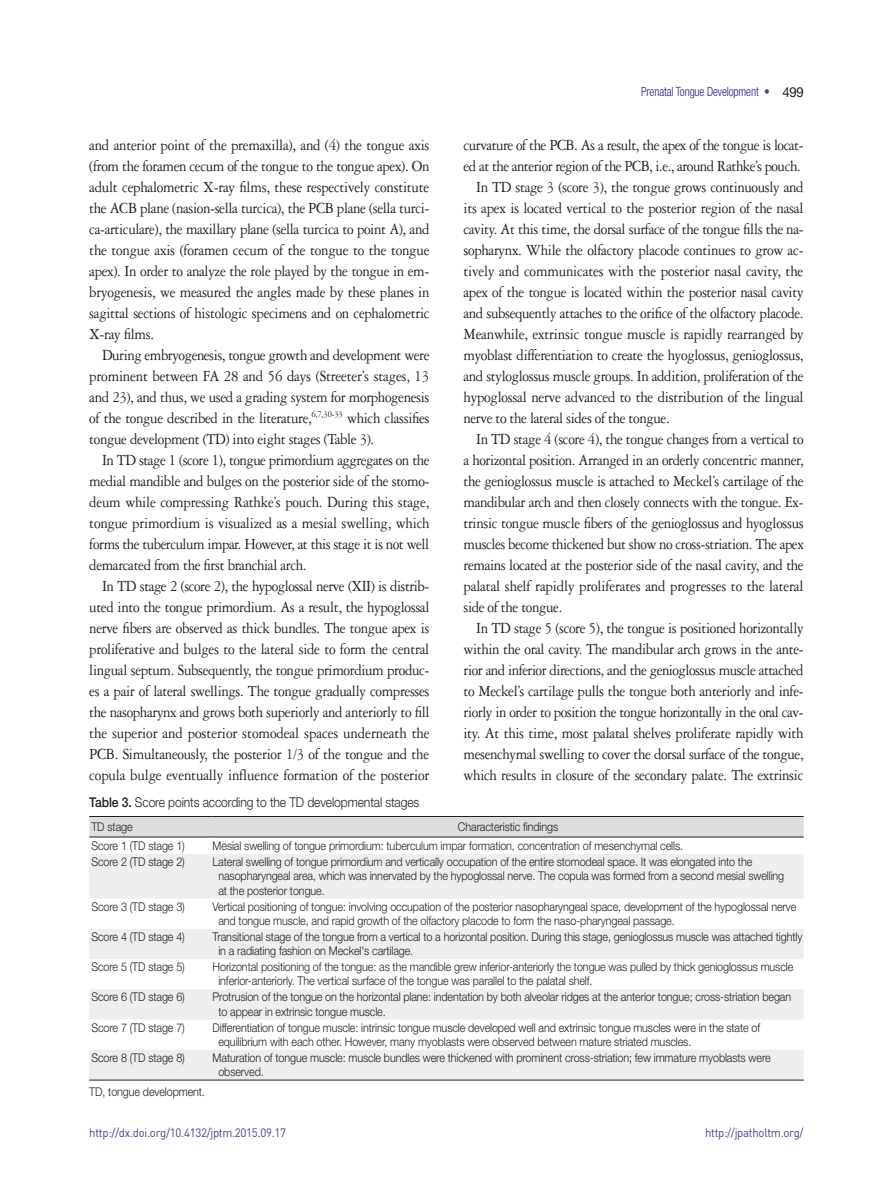
<style>
.page{position:relative;width:893px;height:1191px;background:#fff}
.page>*{position:absolute;margin:0;border:0;box-sizing:border-box;transform-origin:0 0}
.본문{font:16.5px/21px "Garamond 3 LT Std";letter-spacing:-.025em;color:#231f20;text-align:justify;scale:.9 1}
.표제목{font:300 13.5px "Helvetica Neue LT Std";letter-spacing:-.01em;color:#231f20;scale:.9 1}
.t1{font:300 condensed 12.75px "Helvetica Neue LT Std";letter-spacing:-.01em;color:#26237b;scale:.9 1}
.표본문{font:300 12px "Helvetica Neue LT Std";letter-spacing:-.01em;color:#231f20;scale:.9 1}
.t2{font:12px "Dinreg";letter-spacing:-.025em;color:#45428b;scale:.95 1}
.표설명{font:300 12px "Helvetica Neue LT Std";letter-spacing:-.01em;color:#231f20;scale:.9 1}
.s1{color:#45428b}
.s2{font-weight:400;font-stretch:normal;font-size:13.8px;color:#231f20}
.s3{font-weight:500}
</style>
<div class="page">
<div style="left:89px;top:817px;width:715px;height:19px;background:#dcdddf"></div>
<svg style="left:89px;top:854px;width:715px;height:225px;fill:#eeeeef"></svg>
<hr style="left:89px;top:1079px;width:124px;height:1px;background:#231f20">
<hr style="left:213px;top:1079px;width:591px;height:1px;background:#231f20">
<hr style="left:89px;top:816px;width:124px;height:1px;background:#231f20">
<hr style="left:213px;top:816px;width:591px;height:1px;background:#231f20">
<hr style="left:89px;top:836px;width:124px;height:1px;background:#231f20">
<hr style="left:213px;top:836px;width:591px;height:1px;background:#231f20">
<p class="본문" style="left:89px;top:134px;width:380px">and anterior point of the premaxilla), and (4) the tongue axis (from the foramen cecum of the tongue to the tongue apex). On adult cephalometric X-ray films, these respectively constitute the ACB plane (nasion-sella turcica), the PCB plane (sella turci&shy;ca-articulare), the maxillary plane (sella turcica to point A), and the tongue axis (foramen cecum of the tongue to the tongue apex). In order to analyze the role played by the tongue in em&shy;bryogenesis, we measured the angles made by these planes in sagittal sections of histologic specimens and on cephalometric X-ray films.</p>
<p class="본문" style="left:89px;top:344px;width:380px;text-indent:13px">During embryogenesis, tongue growth and development were prominent between FA 28 and 56 days (Streeter’s stages, 13 and 23), and thus, we used a grading system for morphogenesis of the tongue described in the literature,<sup>6,7,30-33</sup> which classifies tongue development (TD) into eight stages (Table 3).</p>
<p class="본문" style="left:89px;top:449px;width:380px;text-indent:13px">In TD stage 1 (score 1), tongue primordium aggregates on the medial mandible and bulges on the posterior side of the stomo&shy;deum while compressing Rathke’s pouch. During this stage, tongue primordium is visualized as a mesial swelling, which forms the tuberculum impar. However, at this stage it is not well demarcated from the first branchial arch.</p>
<p class="본문" style="left:89px;top:575px;width:380px;text-indent:13px">In TD stage 2 (score 2), the hypoglossal nerve (XII) is distrib&shy;uted into the tongue primordium. As a result, the hypoglossal nerve fibers are observed as thick bundles. The tongue apex is proliferative and bulges to the lateral side to form the central lingual septum. Subsequently, the tongue primordium produc&shy;es a pair of lateral swellings. The tongue gradually compresses the nasopharynx and grows both superiorly and anteriorly to fill the superior and posterior stomodeal spaces underneath the PCB. Simultaneously, the posterior 1/3 of the tongue and the copula bulge eventually influence formation of the posterior</p>
<p class="t1" style="left:641px;top:84px;width:182px">Prenatal Tongue Development <span class="s1">•</span> <span class="s2">499</span></p>
<p class="본문" style="left:463px;top:134px;width:379px">curvature of the PCB. As a result, the apex of the tongue is locat&shy;ed at the anterior region of the PCB, i.e., around Rathke’s pouch.</p>
<p class="본문" style="left:463px;top:176px;width:380px;text-indent:13px">In TD stage 3 (score 3), the tongue grows continuously and its apex is located vertical to the posterior region of the nasal cavity. At this time, the dorsal surface of the tongue fills the na&shy;sopharynx. While the olfactory placode continues to grow ac&shy;tively and communicates with the posterior nasal cavity, the apex of the tongue is located within the posterior nasal cavity and subsequently attaches to the orifice of the olfactory placode.<br>Meanwhile, extrinsic tongue muscle is rapidly rearranged by myoblast differentiation to create the hyoglossus, genioglossus, and styloglossus muscle groups. In addition, proliferation of the hypoglossal nerve advanced to the distribution of the lingual nerve to the lateral sides of the tongue.</p>
<p class="본문" style="left:463px;top:428px;width:380px;text-indent:13px">In TD stage 4 (score 4), the tongue changes from a vertical to a horizontal position. Arranged in an orderly concentric manner, the genioglossus muscle is attached to Meckel’s cartilage of the mandibular arch and then closely connects with the tongue. Ex&shy;trinsic tongue muscle fibers of the genioglossus and hyoglossus muscles become thickened but show no cross-striation. The apex remains located at the posterior side of the nasal cavity, and the palatal shelf rapidly proliferates and progresses to the lateral side of the tongue.</p>
<p class="본문" style="left:463px;top:617px;width:379px;text-indent:13px">In TD stage 5 (score 5), the tongue is positioned horizontally within the oral cavity. The mandibular arch grows in the ante&shy;rior and inferior directions, and the genioglossus muscle attached to Meckel’s cartilage pulls the tongue both anteriorly and infe&shy;riorly in order to position the tongue horizontally in the oral cav&shy;ity. At this time, most palatal shelves proliferate rapidly with mesenchymal swelling to cover the dorsal surface of the tongue, which results in closure of the secondary palate. The extrinsic</p>
<p class="표제목" style="left:89px;top:794px;width:368px"><span class="s3">Table 3.</span> Score points according to the TD developmental stages</p>
<p class="표본문" style="left:91px;top:819px;width:47px">TD stage</p>
<p class="표본문" style="left:458px;top:819px;width:113px">Characteristic findings</p>
<p class="표본문" style="left:91px;top:838px;width:105px">Score 1 (TD stage 1)</p>
<p class="표본문" style="left:213px;top:838px;width:524px">Mesial swelling of tongue primordium: tuberculum impar formation, concentration of mesenchymal cells.</p>
<p class="표본문" style="left:91px;top:854px;width:105px">Score 2 (TD stage 2)</p>
<p class="표본문" style="left:213px;top:854px;width:601px">Lateral swelling of tongue primordium and vertically occupation of the entire stomodeal space. It was elongated into the</p>
<p class="표본문" style="left:218px;top:868px;width:630px">nasopharyngeal area, which was innervated by the hypoglossal nerve. The copula was formed from a second mesial swelling</p>
<p class="표본문" style="left:218px;top:883px;width:120px">at the posterior tongue.</p>
<p class="표본문" style="left:91px;top:899px;width:105px">Score 3 (TD stage 3)</p>
<p class="표본문" style="left:213px;top:899px;width:650px">Vertical positioning of tongue: involving occupation of the posterior nasopharyngeal space, development of the hypoglossal nerve</p>
<p class="표본문" style="left:218px;top:913px;width:509px">and tongue muscle, and rapid growth of the olfactory placode to form the naso-pharyngeal passage.</p>
<p class="표본문" style="left:91px;top:929px;width:105px">Score 4 (TD stage 4)</p>
<p class="표본문" style="left:213px;top:929px;width:657px">Transitional stage of the tongue from a vertical to a horizontal position. During this stage, genioglossus muscle was attached tightly</p>
<p class="표본문" style="left:218px;top:943px;width:218px">in a radiating fashion on Meckel's cartilage.</p>
<p class="표본문" style="left:91px;top:959px;width:105px">Score 5 (TD stage 5)</p>
<p class="표본문" style="left:213px;top:959px;width:647px">Horizontal positioning of the tongue: as the mandible grew inferior-anteriorly the tongue was pulled by thick genioglossus muscle</p>
<p class="표본문" style="left:218px;top:973px;width:417px">inferior-anteriorly. The vertical surface of the tongue was parallel to the palatal shelf.</p>
<p class="표본문" style="left:91px;top:989px;width:105px">Score 6 (TD stage 6)</p>
<p class="표본문" style="left:213px;top:989px;width:644px">Protrusion of the tongue on the horizontal plane: indentation by both alveolar ridges at the anterior tongue; cross-striation began</p>
<p class="표본문" style="left:218px;top:1004px;width:187px">to appear in extrinsic tongue muscle.</p>
<p class="표본문" style="left:91px;top:1020px;width:105px">Score 7 (TD stage 7)</p>
<p class="표본문" style="left:213px;top:1020px;width:610px">Differentiation of tongue muscle: intrinsic tongue muscle developed well and extrinsic tongue muscles were in the state of</p>
<p class="표본문" style="left:218px;top:1034px;width:527px">equilibrium with each other. However, many myoblasts were observed between mature striated muscles.</p>
<p class="표본문" style="left:91px;top:1050px;width:105px">Score 8 (TD stage 8)</p>
<p class="표본문" style="left:213px;top:1050px;width:622px">Maturation of tongue muscle: muscle bundles were thickened with prominent cross-striation; few immature myoblasts were</p>
<p class="표본문" style="left:218px;top:1064px;width:52px">observed.</p>
<p class="표설명" style="left:89px;top:1084px;width:130px">TD, tongue development.</p>
<p class="t2" style="left:89px;top:1125px;width:209px">http://dx.doi.org/10.4132/jptm.2015.09.17</p>
<p class="t2" style="left:705px;top:1125px;width:105px">http://jpatholtm.org/</p>
</div>
